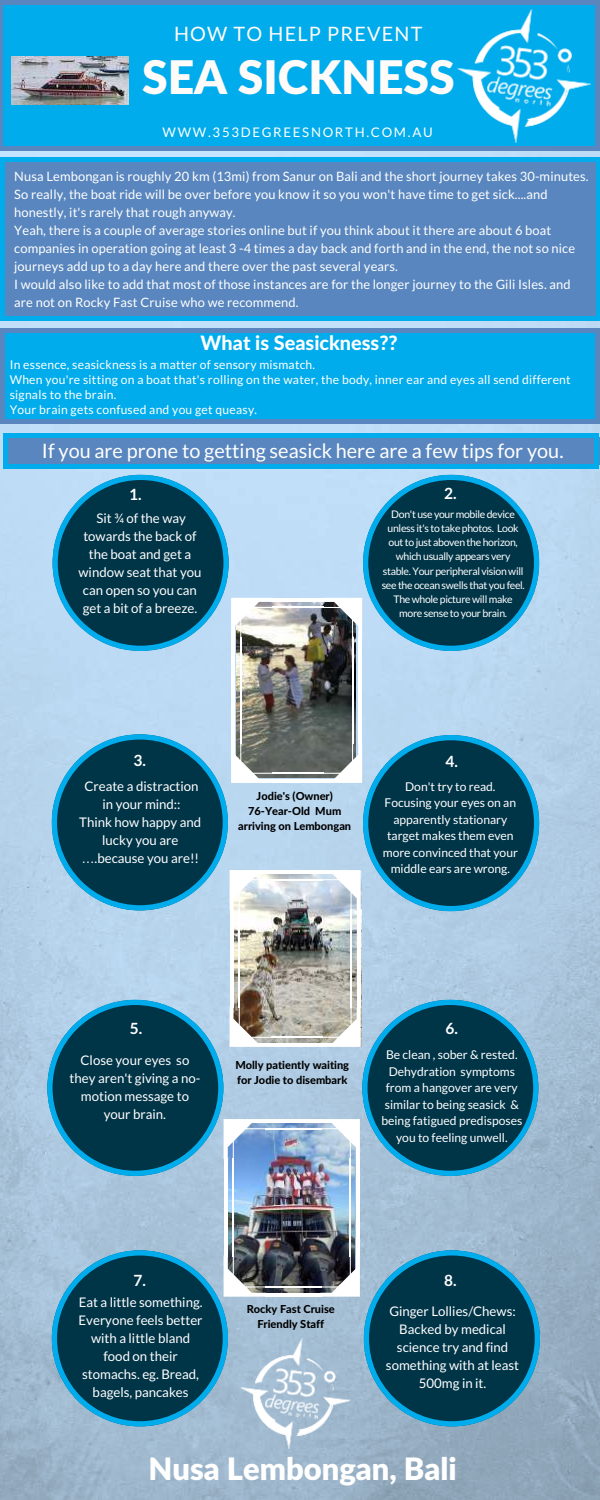
<style>
.page{position:relative;width:600px;height:1500px;background:#fff}
.page>*{position:absolute;margin:0;border:0;box-sizing:border-box;transform-origin:0 0}
.t1{font:900 46.3px "Lato";color:#fffbf9}
.t2{font:900 30.9px "Lato";color:#fff}
.t3{font:19.9px "Lato";color:#fff}
.t4{font:800 19.9px "Lato";color:#fff}
.t5{font:19.9px "Lato";letter-spacing:.06em;color:#fffbf9}
.t6{font:700 15.4px "Lato";color:#fff}
.t7{font:13.2px/18px "Lato";color:#fff;text-align:center}
.t8{font:13.2px "Lato";letter-spacing:.13em;color:#fff}
.t9{font:12.9px/18px "Lato";letter-spacing:.01em;color:#fff}
.t10{font:12.1px/16.5px "Lato";color:#fff;text-align:center}
.t11{font:12.1px/15px "Lato";letter-spacing:.02em;color:#fff}
.t12{font:800 11px/15px "Lato";color:#000;text-align:center}
.t13{font:10.5px/14.2px "Lato";letter-spacing:-.03em;color:#fff;text-align:center}
.s1{font-family:"Liberation Sans"}
</style>
<div class="page">
<img style="left:0;top:151px;width:600px;height:1349px">
<div style="left:0;top:2px;width:600px;height:148px;background:#00acec"></div>
<svg style="left:595px;top:147px;width:5px;height:4px"></svg>
<hr style="left:0;top:5px;width:3px;height:142px;background:#5986be">
<svg style="left:0;top:147px;width:3px;height:4px"></svg>
<div style="left:595px;top:5px;width:5px;height:142px;background:#5986be"></div>
<div style="left:3px;top:146px;width:592px;height:5px;background:#5986be"></div>
<svg style="left:595px;top:0;width:5px;height:5px"></svg>
<svg style="left:0;top:0;width:3px;height:5px"></svg>
<div style="left:3px;top:0;width:592px;height:5px;background:#5986be"></div>
<img style="left:11px;top:56px;width:118px;height:49px">
<img style="left:457px;top:9px;width:134px;height:133px">
<div style="left:0;top:158px;width:600px;height:161px;background:#5986be"></div>
<svg style="left:597px;top:316px;width:3px;height:5px"></svg>
<div style="left:0;top:162px;width:5px;height:154px;background:#00acec"></div>
<svg style="left:0;top:316px;width:5px;height:5px"></svg>
<hr style="left:596px;top:162px;width:4px;height:154px;background:#00acec">
<div style="left:5px;top:316px;width:592px;height:5px;background:#00acec"></div>
<svg style="left:597px;top:157px;width:3px;height:5px"></svg>
<svg style="left:0;top:157px;width:5px;height:5px"></svg>
<div style="left:5px;top:157px;width:592px;height:5px;background:#00acec"></div>
<img style="left:228px;top:1123px;width:127px;height:169px">
<img style="left:236px;top:602px;width:120px;height:176px">
<div style="left:3px;top:437px;width:596px;height:28px;background:#5986be"></div>
<svg style="left:594px;top:464px;width:5px;height:4px"></svg>
<div style="left:3px;top:438px;width:5px;height:26px;background:#00acec"></div>
<svg style="left:3px;top:464px;width:5px;height:4px"></svg>
<div style="left:594px;top:438px;width:5px;height:26px;background:#00acec"></div>
<hr style="left:8px;top:464px;width:586px;height:4px;background:#00acec">
<svg style="left:594px;top:433px;width:5px;height:5px"></svg>
<svg style="left:3px;top:433px;width:5px;height:5px"></svg>
<div style="left:8px;top:433px;width:586px;height:5px;background:#00acec"></div>
<div style="left:0;top:331px;width:600px;height:90px;background:#00acec"></div>
<svg style="left:595px;top:419px;width:5px;height:4px"></svg>
<hr style="left:0;top:333px;width:4px;height:86px;background:#5986be">
<svg style="left:0;top:419px;width:4px;height:4px"></svg>
<div style="left:595px;top:333px;width:5px;height:86px;background:#5986be"></div>
<hr style="left:4px;top:419px;width:591px;height:4px;background:#5986be">
<svg style="left:595px;top:328px;width:5px;height:5px"></svg>
<svg style="left:0;top:328px;width:4px;height:5px"></svg>
<div style="left:4px;top:328px;width:591px;height:5px;background:#5986be"></div>
<img style="left:234px;top:874px;width:128px;height:169px">
<svg style="left:52px;top:475px;width:221px;height:176px"></svg>
<hr style="left:231px;top:637px;width:4px;height:106px;background:#fff">
<hr style="left:240px;top:637px;width:1px;height:106px;background:#fff">
<hr style="left:273px;top:779px;width:51px;height:4px;background:#fff">
<hr style="left:273px;top:773px;width:51px;height:1px;background:#fff">
<hr style="left:352px;top:637px;width:1px;height:106px;background:#fff">
<hr style="left:358px;top:637px;width:4px;height:106px;background:#fff">
<svg style="left:323px;top:475px;width:216px;height:176px"></svg>
<hr style="left:273px;top:607px;width:51px;height:1px;background:#fff">
<hr style="left:273px;top:598px;width:51px;height:4px;background:#fff">
<svg style="left:52px;top:734px;width:221px;height:176px"></svg>
<hr style="left:230px;top:909px;width:4px;height:98px;background:#fff">
<hr style="left:239px;top:909px;width:1px;height:98px;background:#fff">
<hr style="left:271px;top:1043px;width:51px;height:4px;background:#fff">
<hr style="left:271px;top:1037px;width:51px;height:1px;background:#fff">
<hr style="left:351px;top:909px;width:1px;height:98px;background:#fff">
<hr style="left:357px;top:909px;width:4px;height:98px;background:#fff">
<svg style="left:321px;top:735px;width:218px;height:176px"></svg>
<hr style="left:271px;top:879px;width:51px;height:1px;background:#fff">
<hr style="left:271px;top:870px;width:51px;height:4px;background:#fff">
<svg style="left:47px;top:1000px;width:225px;height:176px"></svg>
<hr style="left:224px;top:1158px;width:4px;height:99px;background:#fff">
<hr style="left:233px;top:1158px;width:1px;height:99px;background:#fff">
<svg style="left:52px;top:1250px;width:214px;height:176px"></svg>
<hr style="left:265px;top:1293px;width:56px;height:4px;background:#fff">
<hr style="left:265px;top:1286px;width:56px;height:2px;background:#fff">
<svg style="left:320px;top:1250px;width:220px;height:176px"></svg>
<hr style="left:350px;top:1158px;width:1px;height:99px;background:#fff">
<hr style="left:356px;top:1158px;width:4px;height:99px;background:#fff">
<svg style="left:320px;top:1000px;width:218px;height:176px"></svg>
<hr style="left:265px;top:1128px;width:56px;height:1px;background:#fff">
<hr style="left:265px;top:1119px;width:56px;height:4px;background:#fff">
<img style="left:239px;top:1337px;width:112px;height:112px">
<h3 class="t5" style="left:174px;top:23px;width:250px">HOW TO HELP PREVENT</h3>
<h1 class="t1" style="left:142px;top:43px;width:314px">SEA SICKNESS</h1>
<p class="t8" style="left:163px;top:124px;width:272px">WWW.353DEGREESNORTH.COM.AU</p>
<p class="t9" style="left:14px;top:167px;width:576px">Nusa Lembongan is roughly 20 km (13mi) from Sanur on Bali and the short journey takes 30-minutes.<br>So really, the boat ride will be over before you know it so you won't have time to get sick....and honestly, it's rarely that rough anyway.<br>Yeah, there is a couple of average stories online but if you think about it there are about 6 boat companies in operation going at least 3 -4 times a day back and forth and in the end, the not so nice journeys add up to a day here and there over the past several years.<br>I would also like to add that most of those instances are for the longer journey to the Gili Isles. and are not on Rocky Fast Cruise who we recommend.</p>
<h3 class="t4" style="left:201px;top:328px;width:199px">What is Seasickness??</h3>
<p class="t11" style="left:10px;top:357px;width:563px">In essence, seasickness is a matter of sensory mismatch.<br>When you're sitting on a boat that's rolling on the water, the body, inner ear and eyes all send different signals to the brain.<br>Your brain gets confused and you get queasy.</p>
<h3 class="t3" style="left:42px;top:440px;width:523px">If you are prone to getting seasick here are a few tips for you.</h3>
<p class="t6" style="left:129px;top:485px;width:14px">1.</p>
<p class="t7" style="left:79px;top:509px;width:124px">Sit ¾ of the way towards the back of the boat and get a window seat that you can open so you can get a bit of a breeze.</p>
<p class="t6" style="left:444px;top:484px;width:14px">2.</p>
<p class="t13" style="left:382px;top:507px;width:145px">Don't use your mobile device unless it's to take photos. Look out to just aboven the horizon, which usually appears very stable. Your peripheral vision will see the ocean swells that you feel.<br>The whole picture will make more sense to your brain.</p>
<p class="t6" style="left:134px;top:751px;width:14px">3.</p>
<p class="t7" style="left:79px;top:777px;width:124px">Create a distraction in your mind::<br>Think how happy and lucky you are <span class="s1">…</span>.because you are!!</p>
<p class="t12" style="left:238px;top:788px;width:114px">Jodie's (Owner)<br>76-Year-Old Mum arriving on Lembongan</p>
<p class="t6" style="left:446px;top:752px;width:14px">4.</p>
<p class="t10" style="left:383px;top:778px;width:137px">Don't try to read.<br>Focusing your eyes on an apparently stationary target makes them even more convinced that your middle ears are wrong.</p>
<p class="t6" style="left:130px;top:1020px;width:14px">5.</p>
<p class="t6" style="left:446px;top:1020px;width:14px">6.</p>
<p class="t7" style="left:70px;top:1051px;width:132px">Close your eyes so they aren't giving a no&shy;motion message to your brain.</p>
<p class="t10" style="left:381px;top:1046px;width:142px">Be clean , sober &amp; rested.<br>Dehydration symptoms from a hangover are very similar to being seasick &amp; being fatigued predisposes you to feeling unwell.</p>
<p class="t12" style="left:235px;top:1057px;width:115px;text-align:left">Molly patiently waiting for Jodie to disembark</p>
<p class="t6" style="left:134px;top:1272px;width:14px">7.</p>
<p class="t6" style="left:444px;top:1272px;width:14px">8.</p>
<p class="t7" style="left:79px;top:1293px;width:125px">Eat a little something.<br>Everyone feels better with a little bland food on their stomachs. eg. Bread, bagels, pancakes</p>
<p class="t7" style="left:386px;top:1302px;width:135px">Ginger Lollies/Chews:<br>Backed by medical science try and find something with at least<br>500mg in it.</p>
<p class="t12" style="left:247px;top:1301px;width:90px">Rocky Fast Cruise<br>Friendly Staff</p>
<h2 class="t2" style="left:149px;top:1445px;width:310px">Nusa Lembongan, Bali</h2>
</div>
